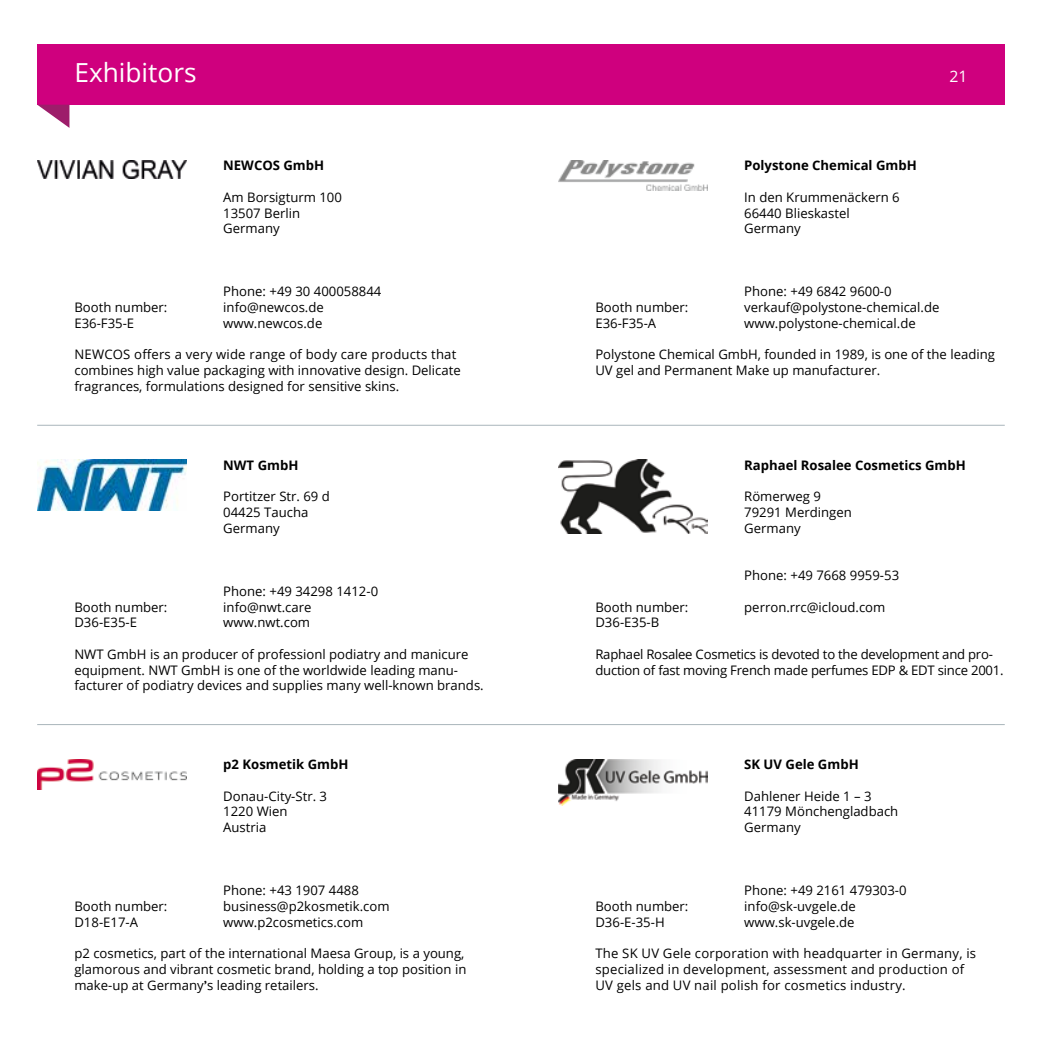
<style>
.page{position:relative;width:1042px;height:1042px;background:#fff}
.page>*{position:absolute;margin:0;border:0;box-sizing:border-box;transform-origin:0 0}
.t1{font:26.25px "Open Sans";color:#fff}
.t2{font:15.75px "Open Sans";color:#fff}
.t3{font:13.12px/15.8px "Open Sans";color:#000}
.t4{font:13.12px/15.8px "Open Sans";letter-spacing:-.02em;color:#000}
.t5{font:700 13.12px "Open Sans";color:#000}
.s1{font-family:"Meta Pro"}
</style>
<div class="page">
<hr style="left:37px;top:425px;width:968px;height:1px;background:#a9b5bb">
<hr style="left:37px;top:724px;width:968px;height:1px;background:#a9b5bb">
<div style="left:37px;top:45px;width:968px;height:60px;background:#cf007e"></div>
<svg style="left:38px;top:105px;width:31px;height:23px"></svg>
<img style="left:558px;top:161px;width:149px;height:30px">
<img style="left:558px;top:460px;width:149px;height:73px">
<img style="left:558px;top:759px;width:149px;height:47px">
<img style="left:37px;top:161px;width:149px;height:17px">
<img style="left:37px;top:460px;width:149px;height:50px">
<img style="left:37px;top:759px;width:149px;height:30px">
<h1 class="t1" style="left:74px;top:55px;width:124px">Exhibitors</h1>
<p class="t2" style="left:949px;top:66px;width:20px">21</p>
<p class="t5" style="left:223px;top:156px;width:102px">NEWCOS GmbH</p>
<p class="t3" style="left:223px;top:189px;width:120px">Am Borsigturm 100<br>13507 Berlin<br>Germany</p>
<p class="t3" style="left:223px;top:283px;width:160px">Phone: +49 30 400058844</p>
<p class="t3" style="left:74px;top:299px;width:95px">Booth number:</p>
<p class="t3" style="left:223px;top:299px;width:102px">info@newcos.de</p>
<p class="t3" style="left:74px;top:315px;width:61px">E36-F35-E</p>
<p class="t3" style="left:223px;top:315px;width:101px">www.newcos.de</p>
<p class="t3" style="left:74px;top:346px;width:388px">NEWCOS offers a very wide range of body care products that combines high value packaging with innovative design. Delicate fragrances, formulations designed for sensitive skins.</p>
<p class="t5" style="left:223px;top:456px;width:77px">NWT GmbH</p>
<p class="t3" style="left:223px;top:488px;width:108px">Portitzer Str. 69 d<br>04425 Taucha<br>Germany</p>
<p class="t3" style="left:223px;top:583px;width:156px">Phone: +49 34298 1412-0</p>
<p class="t3" style="left:74px;top:598px;width:95px">Booth number:</p>
<p class="t3" style="left:223px;top:598px;width:90px">info@nwt.care</p>
<p class="t3" style="left:74px;top:614px;width:64px">D36-E35-E</p>
<p class="t3" style="left:223px;top:614px;width:88px">www.nwt.com</p>
<p class="t3" style="left:74px;top:646px;width:411px">NWT GmbH is an producer of professionl podiatry and manicure equipment. NWT GmbH is one of the worldwide leading manu&shy;facturer of podiatry devices and supplies many well-known brands.</p>
<p class="t5" style="left:223px;top:755px;width:127px">p2 Kosmetik GmbH</p>
<p class="t3" style="left:223px;top:787px;width:105px">Donau-City-Str. 3<br>1220 Wien<br>Austria</p>
<p class="t3" style="left:223px;top:882px;width:137px">Phone: +43 1907 4488</p>
<p class="t3" style="left:74px;top:898px;width:95px">Booth number:</p>
<p class="t3" style="left:223px;top:898px;width:168px">business@p2kosmetik.com</p>
<p class="t3" style="left:74px;top:913px;width:65px">D18-E17-A</p>
<p class="t3" style="left:223px;top:913px;width:142px">www.p2cosmetics.com</p>
<p class="t3" style="left:74px;top:945px;width:393px">p2 cosmetics, part of the international Maesa Group, is a young, glamorous and vibrant cosmetic brand, holding a top position in make-up at Germany<span class="s1">ʼ</span>s leading retailers.</p>
<p class="t5" style="left:744px;top:156px;width:174px">Polystone Chemical GmbH</p>
<p class="t3" style="left:744px;top:189px;width:157px">In den Krummenäckern 6<br>66440 Blieskastel<br>Germany</p>
<p class="t3" style="left:744px;top:283px;width:149px">Phone: +49 6842 9600-0</p>
<p class="t3" style="left:595px;top:299px;width:95px">Booth number:</p>
<p class="t3" style="left:744px;top:299px;width:197px">verkauf@polystone-chemical.de</p>
<p class="t3" style="left:595px;top:315px;width:62px">E36-F35-A</p>
<p class="t3" style="left:744px;top:315px;width:173px">www.polystone-chemical.de</p>
<p class="t3" style="left:595px;top:346px;width:401px">Polystone Chemical GmbH, founded in 1989, is one of the leading<br>UV gel and Permanent Make up manufacturer.</p>
<p class="t5" style="left:744px;top:456px;width:223px">Raphael Rosalee Cosmetics GmbH</p>
<p class="t3" style="left:744px;top:488px;width:109px">Römerweg 9<br>79291 Merdingen<br>Germany</p>
<p class="t3" style="left:744px;top:567px;width:156px">Phone: +49 7668 9959-53</p>
<p class="t3" style="left:595px;top:598px;width:95px">Booth number:</p>
<p class="t3" style="left:744px;top:598px;width:143px">perron.rrc@icloud.com</p>
<p class="t3" style="left:595px;top:614px;width:65px">D36-E35-B</p>
<p class="t4" style="left:595px;top:646px;width:410px">Raphael Rosalee Cosmetics is devoted to the development and pro&shy;duction of fast moving French made perfumes EDP &amp; EDT since 2001.</p>
<p class="t5" style="left:744px;top:755px;width:116px">SK UV Gele GmbH</p>
<p class="t3" style="left:744px;top:787px;width:156px">Dahlener Heide 1 – 3<br>41179 Mönchengladbach<br>Germany</p>
<p class="t3" style="left:744px;top:882px;width:164px">Phone: +49 2161 479303-0</p>
<p class="t3" style="left:595px;top:898px;width:95px">Booth number:</p>
<p class="t3" style="left:744px;top:898px;width:113px">info@sk-uvgele.de</p>
<p class="t3" style="left:595px;top:913px;width:71px">D36-E-35-H</p>
<p class="t3" style="left:744px;top:913px;width:112px">www.sk-uvgele.de</p>
<p class="t3" style="left:595px;top:945px;width:382px">The SK UV Gele corporation with headquarter in Germany, is specialized in development, assessment and production of<br>UV gels and UV nail polish for cosmetics industry.</p>
</div>
